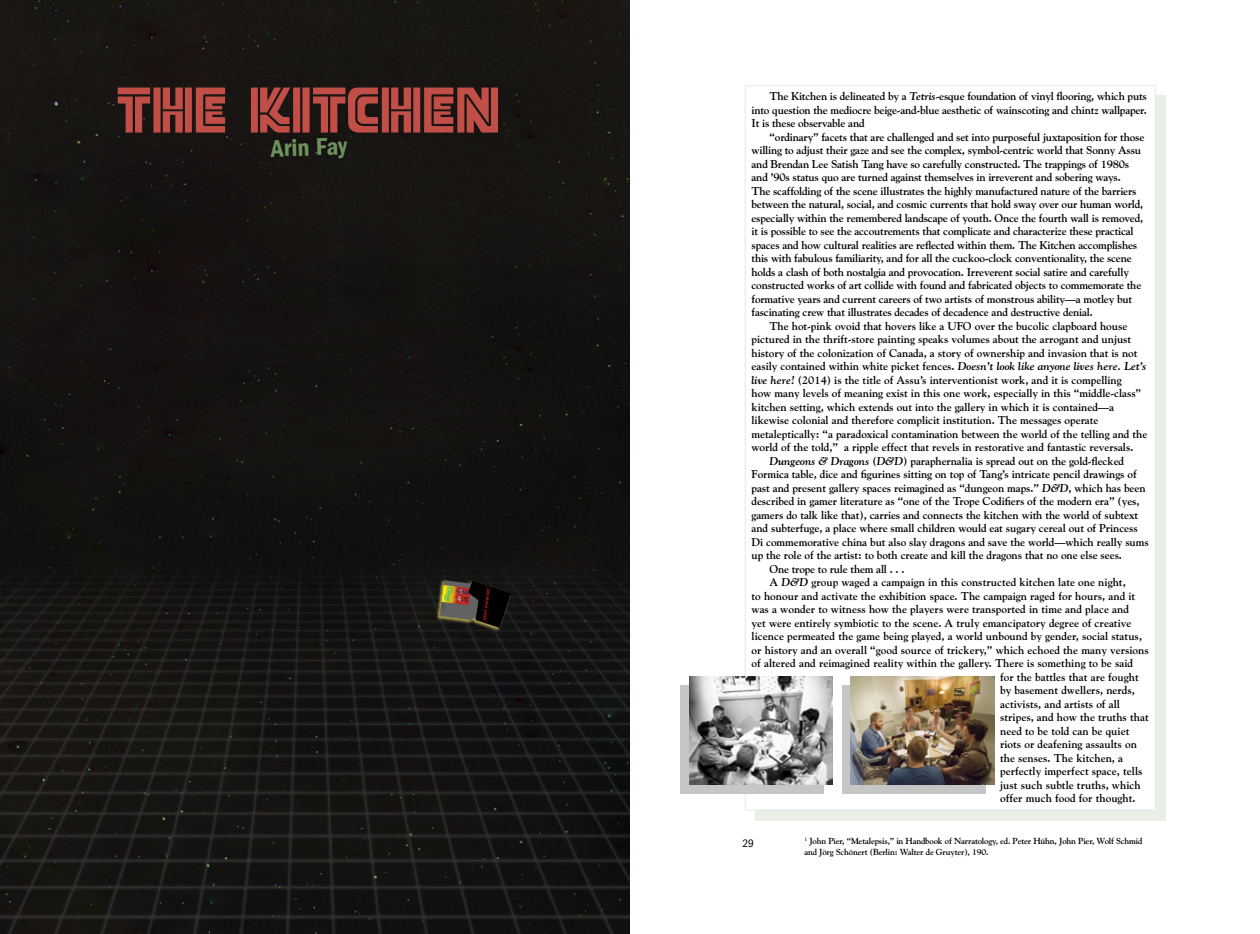
<style>
.page{position:relative;width:1260px;height:934px;background:#fff}
.page>*{position:absolute;margin:0;border:0;box-sizing:border-box;transform-origin:0 0}
.t1{font:56.25px "CC Stormtrooper Blaster";color:#c24f47}
.t2{font:25px "ITC Franklin Gothic Std Dm Cd";color:#6d925e}
.t3{font:700 11.25px/13.5px "Goudy Std";letter-spacing:-.01em;color:#000;text-align:justify}
.t4{font:condensed 11.25px "ITC Franklin Gothic Std";color:#000}
.t5{font:700 8.75px/10.5px "Goudy Std";letter-spacing:-.02em;color:#000}
.s1{font-style:italic}
</style>
<div class="page">
<div style="left:0;top:0;width:630px;height:47px;background:#191612"></div>
<div style="left:756px;top:95px;width:410px;height:725px;background:#e9efe7"></div>
<div style="left:745px;top:86px;width:410px;height:724px;background:#fff"></div>
<div style="left:680px;top:685px;width:144px;height:108px;background:#c6c6c6"></div>
<img style="left:689px;top:676px;width:144px;height:108px">
<div style="left:842px;top:685px;width:144px;height:108px;background:#c6c6c6"></div>
<img style="left:851px;top:676px;width:143px;height:108px">
<img style="left:0;top:47px;width:630px;height:887px">
<div style="left:435px;top:579px;width:76px;height:53px;background:#e2d763;opacity:.75"></div>
<svg style="left:439px;top:580px;width:72px;height:48px;background:#3e3324"></svg>
<h1 class="t1" style="left:117px;top:74px;width:385px">THE KITCHEN</h1>
<h2 class="t2" style="left:270px;top:134px;width:78px;rotate:-2deg">Arin Fay</h2>
<p class="t3" style="left:752px;top:89px;width:397px;text-indent:18px">The Kitchen is delineated by a <span class="s1">Tetris</span>-esque foundation of vinyl flooring, which puts into question the mediocre beige-and-blue aesthetic of wainscoting and chintz wallpaper.<br>It is these observable and</p>
<p class="t3" style="left:770px;top:130px;width:376px">“ordinary” facets that are challenged and set into purposeful juxtaposition for those</p>
<p class="t3" style="left:752px;top:143px;width:391px">willing to adjust their gaze and see the complex, symbol-centric world that Sonny Assu</p>
<p class="t3" style="left:752px;top:157px;width:379px">and Brendan Lee Satish Tang have so carefully constructed. The trappings of 1980s</p>
<p class="t3" style="left:752px;top:170px;width:371px">and ’90s status quo are turned against themselves in irreverent and sobering ways.</p>
<p class="t3" style="left:752px;top:184px;width:387px">The scaffolding of the scene illustrates the highly manufactured nature of the barriers</p>
<p class="t3" style="left:752px;top:197px;width:393px">between the natural, social, and cosmic currents that hold sway over our human world,</p>
<p class="t3" style="left:752px;top:211px;width:393px">especially within the remembered landscape of youth. Once the fourth wall is removed,</p>
<p class="t3" style="left:752px;top:224px;width:384px">it is possible to see the accoutrements that complicate and characterize these practical</p>
<p class="t3" style="left:752px;top:238px;width:387px">spaces and how cultural realities are reflected within them. The Kitchen accomplishes</p>
<p class="t3" style="left:752px;top:251px;width:382px">this with fabulous familiarity, and for all the cuckoo-clock conventionality, the scene</p>
<p class="t3" style="left:752px;top:265px;width:379px">holds a clash of both nostalgia and provocation. Irreverent social satire and carefully</p>
<p class="t3" style="left:752px;top:278px;width:391px">constructed works of art collide with found and fabricated objects to commemorate the</p>
<p class="t3" style="left:752px;top:292px;width:382px">formative years and current careers of two artists of monstrous ability—a motley but</p>
<p class="t3" style="left:752px;top:305px;width:343px">fascinating crew that illustrates decades of decadence and destructive denial.</p>
<p class="t3" style="left:770px;top:319px;width:359px">The hot-pink ovoid that hovers like a UFO over the bucolic clapboard house</p>
<p class="t3" style="left:752px;top:332px;width:381px">pictured in the thrift-store painting speaks volumes about the arrogant and unjust</p>
<p class="t3" style="left:752px;top:346px;width:387px">history of the colonization of Canada, a story of ownership and invasion that is not</p>
<p class="t3" style="left:752px;top:359px;width:397px">easily contained within white picket fences. <span class="s1">Doesn’t look like anyone lives here. Let’s</span></p>
<p class="t3" style="left:752px;top:373px;width:372px"><span class="s1">live here!</span> (2014) is the title of Assu’s interventionist work, and it is compelling</p>
<p class="t3" style="left:752px;top:386px;width:391px">how many levels of meaning exist in this one work, especially in this “middle-class”</p>
<p class="t3" style="left:752px;top:400px;width:364px">kitchen setting, which extends out into the gallery in which it is contained—a</p>
<p class="t3" style="left:752px;top:413px;width:349px">likewise colonial and therefore complicit institution. The messages operate</p>
<p class="t3" style="left:752px;top:427px;width:397px">metaleptically: “a paradoxical contamination between the world of the telling and the</p>
<p class="t3" style="left:752px;top:440px;width:383px">world of the told,” a ripple effect that revels in restorative and fantastic reversals.</p>
<p class="t3" style="left:770px;top:454px;width:356px"><span class="s1">Dungeons &amp; Dragons</span> (<span class="s1">D&amp;D</span>) paraphernalia is spread out on the gold-flecked</p>
<p class="t3" style="left:752px;top:467px;width:387px">Formica table, dice and figurines sitting on top of Tang’s intricate pencil drawings of</p>
<p class="t3" style="left:752px;top:481px;width:396px">past and present gallery spaces reimagined as “dungeon maps.” <span class="s1">D&amp;D</span>, which has been</p>
<p class="t3" style="left:752px;top:494px;width:390px">described in gamer literature as “one of the Trope Codifiers of the modern era” (yes,</p>
<p class="t3" style="left:752px;top:508px;width:388px">gamers do talk like that), carries and connects the kitchen with the world of subtext</p>
<p class="t3" style="left:752px;top:521px;width:388px">and subterfuge, a place where small children would eat sugary cereal out of Princess</p>
<p class="t3" style="left:752px;top:535px;width:399px">Di commemorative china but also slay dragons and save the world—which really sums</p>
<p class="t3" style="left:752px;top:548px;width:372px">up the role of the artist: to both create and kill the dragons that no one else sees.</p>
<p class="t3" style="left:770px;top:562px;width:136px">One trope to rule them all . . .</p>
<p class="t3" style="left:770px;top:575px;width:358px">A <span class="s1">D&amp;D</span> group waged a campaign in this constructed kitchen late one night,</p>
<p class="t3" style="left:752px;top:589px;width:385px">to honour and activate the exhibition space. The campaign raged for hours, and it</p>
<p class="t3" style="left:752px;top:602px;width:379px">was a wonder to witness how the players were transported in time and place and</p>
<p class="t3" style="left:752px;top:616px;width:381px">yet were entirely symbiotic to the scene. A truly emancipatory degree of creative</p>
<p class="t3" style="left:752px;top:629px;width:392px">licence permeated the game being played, a world unbound by gender, social status,</p>
<p class="t3" style="left:752px;top:643px;width:399px">or history and an overall “good source of trickery,” which echoed the many versions</p>
<p class="t3" style="left:752px;top:656px;width:383px">of altered and reimagined reality within the gallery. There is something to be said</p>
<p class="t3" style="left:1000px;top:670px;width:140px">for the battles that are fought</p>
<p class="t3" style="left:1000px;top:683px;width:136px">by basement dwellers, nerds,</p>
<p class="t3" style="left:1000px;top:697px;width:121px">activists, and artists of all</p>
<p class="t3" style="left:1000px;top:710px;width:150px">stripes, and how the truths that</p>
<p class="t3" style="left:1000px;top:724px;width:131px">need to be told can be quiet</p>
<p class="t3" style="left:1000px;top:737px;width:138px">riots or deafening assaults on</p>
<p class="t3" style="left:1000px;top:751px;width:125px">the senses. The kitchen, a</p>
<p class="t3" style="left:1000px;top:764px;width:144px">perfectly imperfect space, tells</p>
<p class="t3" style="left:1000px;top:778px;width:142px">just such subtle truths, which</p>
<p class="t3" style="left:1000px;top:791px;width:137px">offer much food for thought.</p>
<p class="t5" style="left:804px;top:836px;width:340px"><sup>1</sup> John Pier, “Metalepsis,” in Handbook of Narratology, ed. Peter Hühn, John Pier, Wolf Schmid and Jörg Schönert (Berlin: Walter de Gruyter), 190.</p>
<p class="t4" style="left:742px;top:837px;width:13px">29</p>
</div>
